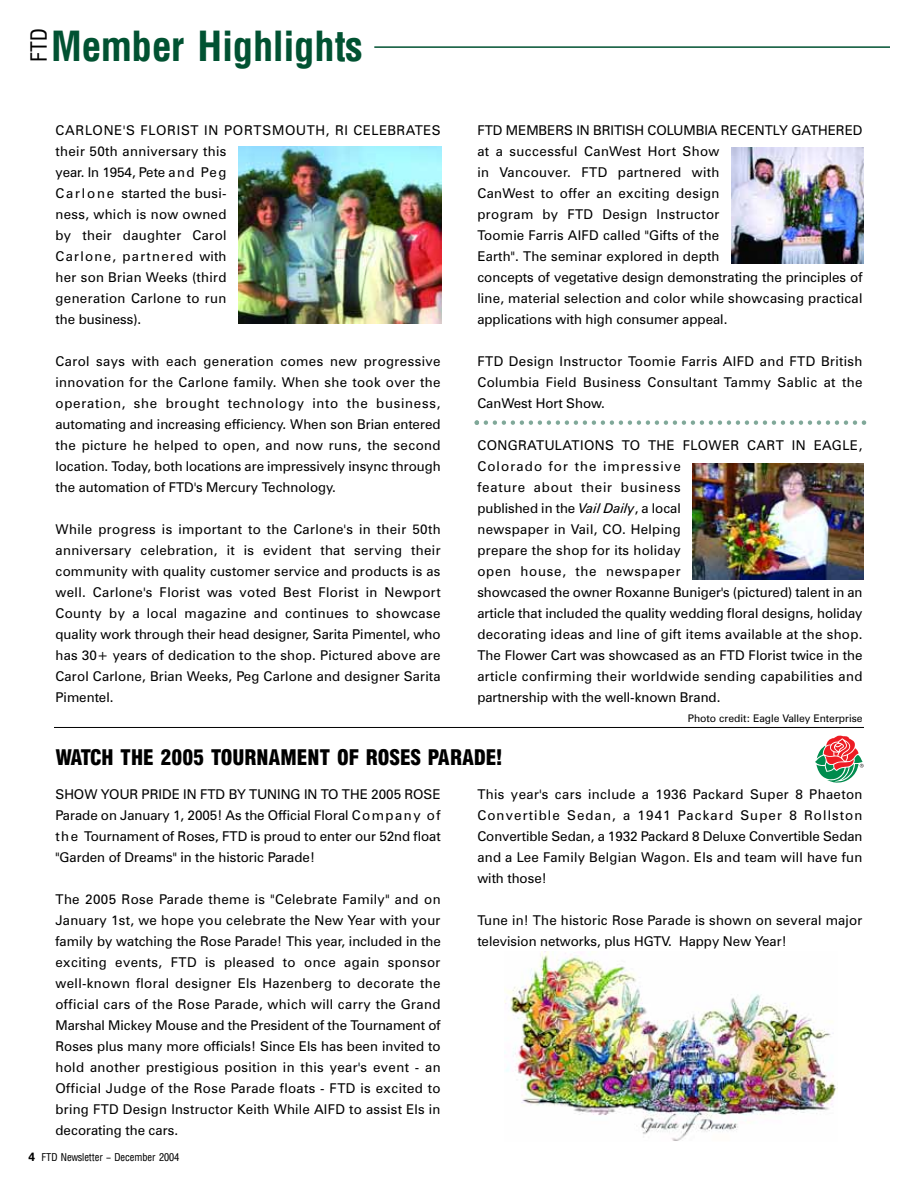
<style>
.page{position:relative;width:918px;height:1188px;background:#fff}
.page>*{position:absolute;margin:0;border:0;box-sizing:border-box;transform-origin:0 0}
.t1{font:700 condensed 40.5px "AT Triumvirate";color:#015232}
.t2{font:condensed 21.75px "AT Triumvirate";color:#000}
.t3{font:900 condensed 21px "AT Triumvirate";color:#000}
.t4{font:13.5px/21px "Zurich BT";letter-spacing:.015em;color:#000;text-align:justify}
.t5{font:10.5px "Zurich BT";color:#000}
.t6{font:condensed 10.5px "AT Triumvirate";color:#000}
.s1{font-style:italic}
.s2{font-family:"Zurich BT";font-weight:700;font-stretch:normal;font-size:12px}
</style>
<div class="page">
<img style="left:504px;top:952px;width:333px;height:189px">
<hr style="left:374px;top:46px;width:516px;height:2px;background:#015232">
<svg style="left:475px;top:420px;width:391px;height:5px"></svg>
<img style="left:693px;top:463px;width:171px;height:116px">
<img style="left:732px;top:148px;width:132px;height:115px">
<img style="left:239px;top:146px;width:202px;height:178px">
<hr style="left:54px;top:727px;width:810px;height:1px;background:#000">
<svg style="left:815px;top:735px;width:49px;height:48px"></svg>
<h2 class="t2" style="left:30px;top:62px;width:35px;rotate:-90deg">FTD</h2>
<h1 class="t1" style="left:51px;top:30px;width:313px">Member Highlights</h1>
<p class="t4" style="left:55px;top:121px;width:387px;text-align:left">CARLONE'S FLORIST IN PORTSMOUTH, RI CELEBRATES their 50th anniversary this<br>year. In 1954, Pete and Peg<br>Carlone started the busi-<br>ness, which is now owned<br>by their daughter Carol<br>Carlone, partnered with<br>her son Brian Weeks (third<br>generation Carlone to run<br>the business).</p>
<p class="t4" style="left:55px;top:352px;width:387px">Carol says with each generation comes new progressive innovation for the Carlone family. When she took over the operation, she brought technology into the business, automating and increasing efficiency. When son Brian entered the picture he helped to open, and now runs, the second location. Today, both locations are impressively insync through the automation of FTD's Mercury Technology.</p>
<p class="t4" style="left:55px;top:520px;width:387px">While progress is important to the Carlone's in their 50th anniversary celebration, it is evident that serving their community with quality customer service and products is as well. Carlone's Florist was voted Best Florist in Newport County by a local magazine and continues to showcase quality work through their head designer, Sarita Pimentel, who has 30+ years of dedication to the shop. Pictured above are Carol Carlone, Brian Weeks, Peg Carlone and designer Sarita Pimentel.</p>
<p class="t4" style="left:477px;top:121px;width:387px;text-align:left">FTD MEMBERS IN BRITISH COLUMBIA RECENTLY GATHERED at a successful CanWest Hort Show<br>in Vancouver. FTD partnered with<br>CanWest to offer an exciting design<br>program by FTD Design Instructor<br>Toomie Farris AIFD called "Gifts of the<br>Earth". The seminar explored in depth<br>concepts of vegetative design demonstrating the principles of line, material selection and color while showcasing practical applications with high consumer appeal.</p>
<p class="t4" style="left:477px;top:352px;width:387px">FTD Design Instructor Toomie Farris AIFD and FTD British Columbia Field Business Consultant Tammy Sablic at the CanWest Hort Show.</p>
<p class="t4" style="left:477px;top:436px;width:387px;text-align:left">CONGRATULATIONS TO THE FLOWER CART IN EAGLE, Colorado for the impressive<br>feature about their business<br>published in the <span class="s1">Vail Daily</span>, a local<br>newspaper in Vail, CO. Helping<br>prepare the shop for its holiday<br>open house, the newspaper<br>showcased the owner Roxanne Buniger's (pictured) talent in an article that included the quality wedding floral designs, holiday decorating ideas and line of gift items available at the shop.<br>The Flower Cart was showcased as an FTD Florist twice in the article confirming their worldwide sending capabilities and partnership with the well-known Brand.</p>
<p class="t5" style="left:688px;top:715px;width:176px">Photo credit: Eagle Valley Enterprise</p>
<h3 class="t3" style="left:56px;top:749px;width:449px">WATCH THE 2005 TOURNAMENT OF ROSES PARADE!</h3>
<p class="t4" style="left:56px;top:785px;width:387px">SHOW YOUR PRIDE IN FTD BY TUNING IN TO THE 2005 ROSE Parade on January 1, 2005! As the Official Floral Company of the Tournament of Roses, FTD is proud to enter our 52nd float "Garden of Dreams" in the historic Parade!</p>
<p class="t4" style="left:56px;top:890px;width:387px">The 2005 Rose Parade theme is "Celebrate Family" and on January 1st, we hope you celebrate the New Year with your family by watching the Rose Parade! This year, included in the exciting events, FTD is pleased to once again sponsor well-known floral designer Els Hazenberg to decorate the official cars of the Rose Parade, which will carry the Grand Marshal Mickey Mouse and the President of the Tournament of Roses plus many more officials! Since Els has been invited to hold another prestigious position in this year's event - an Official Judge of the Rose Parade floats - FTD is excited to bring FTD Design Instructor Keith While AIFD to assist Els in decorating the cars.</p>
<p class="t6" style="left:28px;top:1153px;width:152px"><span class="s2">4</span> FTD Newsletter – December 2004</p>
<p class="t4" style="left:477px;top:785px;width:387px">This year's cars include a 1936 Packard Super 8 Phaeton Convertible Sedan, a 1941 Packard Super 8 Rollston Convertible Sedan, a 1932 Packard 8 Deluxe Convertible Sedan and a Lee Family Belgian Wagon. Els and team will have fun with those!</p>
<p class="t4" style="left:477px;top:911px;width:387px">Tune in! The historic Rose Parade is shown on several major television networks, plus HGTV. Happy New Year!</p>
</div>
